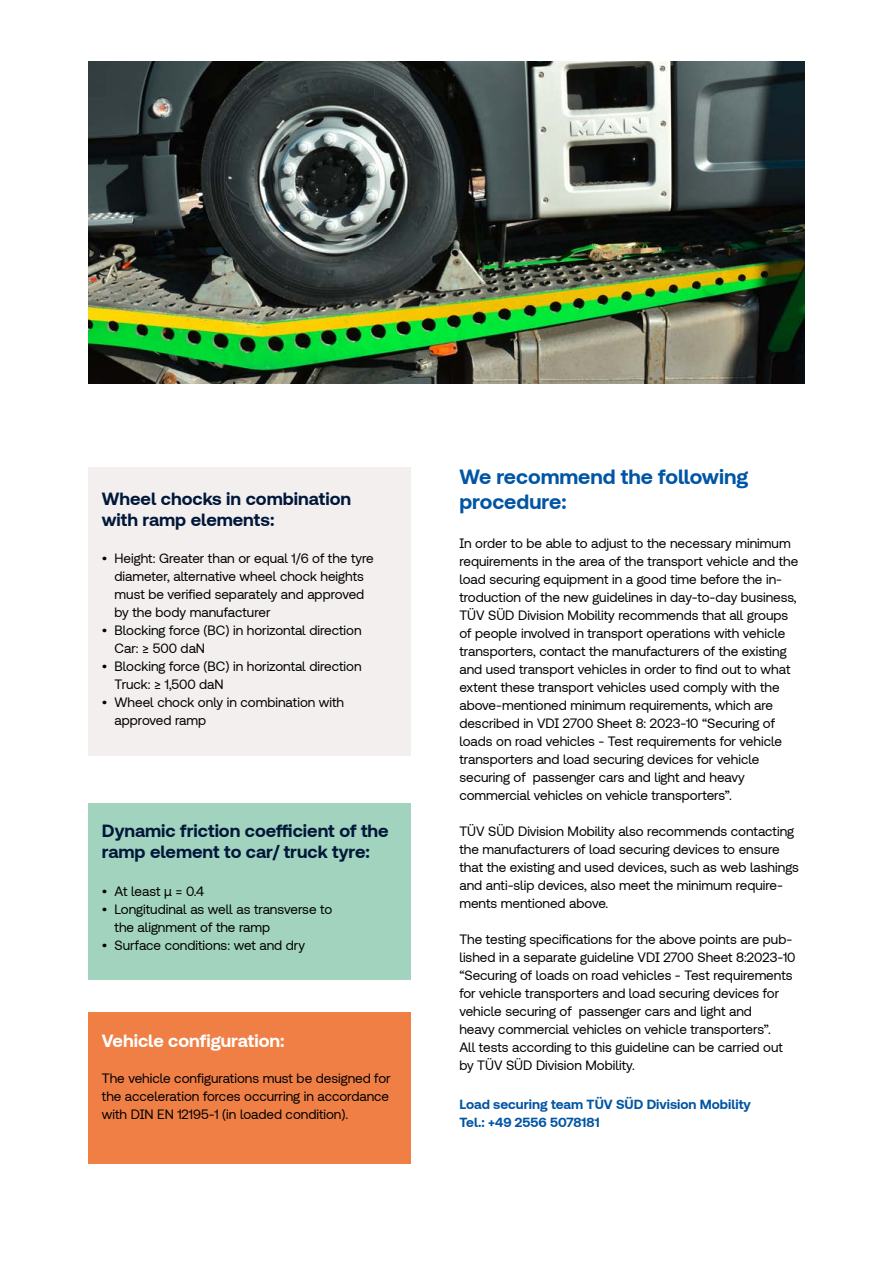
<style>
.page{position:relative;width:893px;height:1263px;background:#fff}
.page>*{position:absolute;margin:0;border:0;box-sizing:border-box;transform-origin:0 0}
.t1{font:700 21px/25.2px "TUVSUD Pro";color:#0055a4}
.t2{font:700 18px/21px "TUVSUD Pro";color:#00173a}
.t3{font:700 18px "TUVSUD Pro";color:#fff}
.t4{font:13.5px/18px "TUVSUD Pro";color:#000}
.t5{font:700 13.5px/18px "TUVSUD Pro";color:#0055a4}
</style>
<div class="page">
<div style="left:88px;top:803px;width:323px;height:176px;background:#a1d3be"></div>
<div style="left:88px;top:1012px;width:323px;height:152px;background:#f07f46"></div>
<img style="left:88px;top:62px;width:717px;height:321px">
<div style="left:88px;top:468px;width:323px;height:288px;background:#f2efee"></div>
<h2 class="t2" style="left:102px;top:488px;width:251px">Wheel chocks in combination with ramp elements:</h2>
<p class="t4" style="left:115px;top:550px;width:261px;text-indent:-13px">• Height: Greater than or equal 1/6 of the tyre diameter, alternative wheel chock heights must be verified separately and approved by the body manufacturer</p>
<p class="t4" style="left:115px;top:622px;width:249px;text-indent:-13px">• Blocking force (BC) in horizontal direction<br>Car: ≥ 500 daN</p>
<p class="t4" style="left:115px;top:657px;width:249px;text-indent:-13px">• Blocking force (BC) in horizontal direction<br>Truck: ≥ 1,500 daN</p>
<p class="t4" style="left:115px;top:693px;width:231px;text-indent:-13px">• Wheel chock only in combination with approved ramp</p>
<h2 class="t2" style="left:102px;top:820px;width:288px">Dynamic friction coefficient of the ramp element to car/ truck tyre:</h2>
<p class="t4" style="left:102px;top:882px;width:104px">• At least µ = 0.4</p>
<p class="t4" style="left:115px;top:900px;width:219px;text-indent:-13px">• Longitudinal as well as transverse to the alignment of the ramp</p>
<p class="t4" style="left:102px;top:936px;width:205px">• Surface conditions: wet and dry</p>
<h2 class="t3" style="left:102px;top:1030px;width:184px">Vehicle configuration:</h2>
<p class="t4" style="left:102px;top:1069px;width:290px;text-align:justify">The vehicle configurations must be designed for the acceleration forces occurring in accordance with DIN EN 12195-1 (in loaded condition).</p>
<h1 class="t1" style="left:459px;top:464px;width:290px">We recommend the following procedure:</h1>
<p class="t4" style="left:459px;top:534px;width:340px">In order to be able to adjust to the necessary minimum requirements in the area of the transport vehicle and the load securing equipment in a good time before the in&shy;troduction of the new guidelines in day-to-day business, TÜV SÜD Division Mobility recommends that all groups of people involved in transport operations with vehicle transporters, contact the manufacturers of the existing and used transport vehicles in order to find out to what extent these transport vehicles used comply with the above-mentioned minimum requirements, which are described in VDI 2700 Sheet 8: 2023-10 “Securing of loads on road vehicles - Test requirements for vehicle transporters and load securing devices for vehicle securing of passenger cars and light and heavy commercial vehicles on vehicle transporters”.</p>
<p class="t4" style="left:459px;top:822px;width:341px">TÜV SÜD Division Mobility also recommends contacting the manufacturers of load securing devices to ensure that the existing and used devices, such as web lashings and anti-slip devices, also meet the minimum require&shy;ments mentioned above.</p>
<p class="t4" style="left:459px;top:930px;width:338px">The testing specifications for the above points are pub&shy;lished in a separate guideline VDI 2700 Sheet 8:2023-10 “Securing of loads on road vehicles - Test requirements for vehicle transporters and load securing devices for vehicle securing of passenger cars and light and<br>heavy commercial vehicles on vehicle transporters”.<br>All tests according to this guideline can be carried out by TÜV SÜD Division Mobility.</p>
<p class="t5" style="left:459px;top:1095px;width:293px">Load securing team TÜV SÜD Division Mobility<br>Tel.: +49 2556 5078181</p>
</div>
